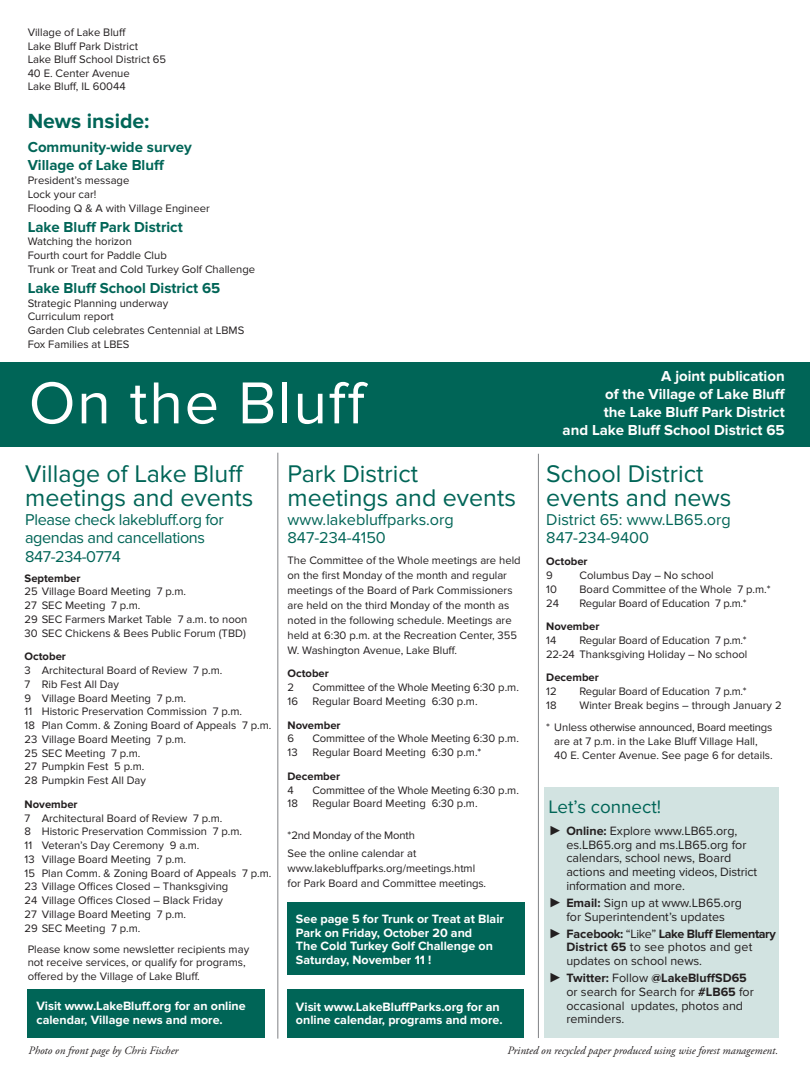
<style>
.page{position:relative;width:810px;height:1080px;background:#fff}
.page>*{position:absolute;margin:0;border:0;box-sizing:border-box;transform-origin:0 0}
.t1{font:61.25px "Proxima Nova";letter-spacing:.025em;color:#fff}
.t2{font:25px/23.8px "Proxima Nova";color:#006557}
.t3{font:700 21.25px "Proxima Nova";color:#006557}
.t4{font:18.75px "Proxima Nova";color:#006557}
.t5{font:16.25px/18.8px "Proxima Nova";letter-spacing:-.015em;color:#006557}
.t6{font:700 15px/18px "Proxima Nova";color:#fff;text-align:right}
.t7{font:700 15px/18.8px "Proxima Nova";color:#006557}
.t8{font:12.5px/13.8px "Proxima Nova";color:#231f20}
.t9{font:700 12.5px/13.8px "Proxima Nova";color:#fff}
.t10{font:11.25px/13.8px "Proxima Nova";color:#231f20}
.t11{font:italic 11.25px "Adobe Garamond Pro";color:#231f20}
.t12{font:700 11.25px "Proxima Nova";color:#231f20}
.s1{font-family:"PI Xymbols Boxn Lines";font-size:13.12px}
.s2{font-weight:700}
</style>
<div class="page">
<div style="left:287px;top:989px;width:237px;height:49px;background:#006557"></div>
<div style="left:0;top:362px;width:809px;height:84px;background:#006557"></div>
<hr style="left:278px;top:453px;width:1px;height:586px;background:#808285">
<hr style="left:538px;top:454px;width:1px;height:584px;background:#808285">
<div style="left:27px;top:989px;width:238px;height:49px;background:#006557"></div>
<div style="left:545px;top:788px;width:234px;height:250px;background:#d2e3e1"></div>
<div style="left:287px;top:903px;width:237px;height:72px;background:#006557"></div>
<p class="t10" style="left:28px;top:26px;width:140px">Village of Lake Bluff<br>Lake Bluff Park District<br>Lake Bluff School District 65<br>40 E. Center Avenue<br>Lake Bluff, IL 60044</p>
<h3 class="t3" style="left:28px;top:109px;width:123px">News inside:</h3>
<h3 class="t7" style="left:28px;top:138px;width:166px">Community-wide survey<br>Village of Lake Bluff</h3>
<p class="t10" style="left:28px;top:174px;width:184px">President’s message<br>Lock your car!<br>Flooding Q &amp; A with Village Engineer</p>
<h3 class="t7" style="left:28px;top:218px;width:157px">Lake Bluff Park District</h3>
<p class="t10" style="left:28px;top:235px;width:229px">Watching the horizon<br>Fourth court for Paddle Club<br>Trunk or Treat and Cold Turkey Golf Challenge</p>
<h3 class="t7" style="left:28px;top:279px;width:194px">Lake Bluff School District 65</h3>
<p class="t10" style="left:28px;top:296px;width:218px">Strategic Planning underway<br>Curriculum report<br>Garden Club celebrates Centennial at LBMS<br>Fox Families at LBES</p>
<h1 class="t1" style="left:29px;top:368px;width:338px">On the Bluff</h1>
<h3 class="t6" style="left:563px;top:368px;width:224px">A joint publication<br>of the Village of Lake Bluff<br>the Lake Bluff Park District<br>and Lake Bluff School District 65</h3>
<h2 class="t2" style="left:25px;top:462px;width:230px">Village of Lake Bluff meetings and events</h2>
<h3 class="t5" style="left:25px;top:510px;width:200px">Please check lakebluff.org for agendas and cancellations<br>847-234-0774</h3>
<p class="t12" style="left:25px;top:571px;width:58px">September</p>
<p class="t10" style="left:25px;top:585px;width:224px">25 Village Board Meeting 7 p.m.<br>27 SEC Meeting 7 p.m.<br>29 SEC Farmers Market Table 7 a.m. to noon<br>30 SEC Chickens &amp; Bees Public Forum (TBD)</p>
<p class="t12" style="left:25px;top:650px;width:43px">October</p>
<p class="t10" style="left:25px;top:664px;width:248px">3 Architectural Board of Review 7 p.m.<br>7 Rib Fest All Day<br>9 Village Board Meeting 7 p.m.<br>11 Historic Preservation Commission 7 p.m.<br>18 Plan Comm. &amp; Zoning Board of Appeals 7 p.m.<br>23 Village Board Meeting 7 p.m.<br>25 SEC Meeting 7 p.m.<br>27 Pumpkin Fest 5 p.m.<br>28 Pumpkin Fest All Day</p>
<p class="t12" style="left:25px;top:798px;width:55px">November</p>
<p class="t10" style="left:25px;top:811px;width:248px">7 Architectural Board of Review 7 p.m.<br>8 Historic Preservation Commission 7 p.m.<br>11 Veteran’s Day Ceremony 9 a.m.<br>13 Village Board Meeting 7 p.m.<br>15 Plan Comm. &amp; Zoning Board of Appeals 7 p.m.<br>23 Village Offices Closed – Thanksgiving<br>24 Village Offices Closed – Black Friday<br>27 Village Board Meeting 7 p.m.<br>29 SEC Meeting 7 p.m.</p>
<p class="t10" style="left:28px;top:942px;width:223px">Please know some newsletter recipients may not receive services, or qualify for programs, offered by the Village of Lake Bluff.</p>
<p class="t9" style="left:36px;top:1000px;width:211px">Visit www.LakeBluff.org for an online calendar, Village news and more.</p>
<h2 class="t2" style="left:288px;top:462px;width:230px">Park District meetings and events</h2>
<h3 class="t5" style="left:288px;top:510px;width:168px">www.lakebluffparks.org<br>847-234-4150</h3>
<p class="t10" style="left:288px;top:553px;width:235px;line-height:15px">The Committee of the Whole meetings are held on the first Monday of the month and regular meetings of the Board of Park Commissioners are held on the third Monday of the month as noted in the following schedule. Meetings are held at 6:30 p.m. at the Recreation Center, 355<br>W. Washington Avenue, Lake Bluff.</p>
<p class="t12" style="left:288px;top:667px;width:43px">October</p>
<p class="t10" style="left:288px;top:681px;width:8px">2</p>
<p class="t10" style="left:313px;top:681px;width:208px">Committee of the Whole Meeting 6:30 p.m.</p>
<p class="t10" style="left:288px;top:695px;width:12px">16</p>
<p class="t10" style="left:313px;top:695px;width:167px">Regular Board Meeting 6:30 p.m.</p>
<p class="t12" style="left:288px;top:718px;width:55px">November</p>
<p class="t10" style="left:288px;top:732px;width:8px">6</p>
<p class="t10" style="left:313px;top:732px;width:208px">Committee of the Whole Meeting 6:30 p.m.</p>
<p class="t10" style="left:288px;top:746px;width:12px">13</p>
<p class="t10" style="left:313px;top:746px;width:170px">Regular Board Meeting 6:30 p.m.*</p>
<p class="t12" style="left:288px;top:770px;width:54px">December</p>
<p class="t10" style="left:288px;top:783px;width:8px">4</p>
<p class="t10" style="left:313px;top:783px;width:208px">Committee of the Whole Meeting 6:30 p.m.</p>
<p class="t10" style="left:288px;top:797px;width:12px">18</p>
<p class="t10" style="left:313px;top:797px;width:167px">Regular Board Meeting 6:30 p.m.</p>
<p class="t10" style="left:288px;top:826px;width:130px;line-height:18.6px">*2nd Monday of the Month<br>See the online calendar at</p>
<p class="t10" style="left:288px;top:861px;width:200px;line-height:15px">www.lakebluffparks.org/meetings.html for Park Board and Committee meetings.</p>
<p class="t9" style="left:296px;top:912px;width:210px">See page 5 for Trunk or Treat at Blair<br>Park on Friday, October 20 and<br>The Cold Turkey Golf Challenge on<br>Saturday, November 11 !</p>
<p class="t9" style="left:296px;top:1000px;width:208px">Visit www.LakeBluffParks.org for an online calendar, programs and more.</p>
<h2 class="t2" style="left:546px;top:462px;width:187px">School District events and news</h2>
<h3 class="t5" style="left:546px;top:510px;width:186px">District 65: www.LB65.org<br>847-234-9400</h3>
<p class="t12" style="left:546px;top:555px;width:43px">October</p>
<p class="t10" style="left:546px;top:569px;width:8px">9</p>
<p class="t10" style="left:580px;top:569px;width:136px">Columbus Day – No school</p>
<p class="t10" style="left:546px;top:582px;width:12px">10</p>
<p class="t10" style="left:580px;top:582px;width:193px">Board Committee of the Whole 7 p.m.*</p>
<p class="t10" style="left:546px;top:596px;width:14px">24</p>
<p class="t10" style="left:580px;top:596px;width:169px">Regular Board of Education 7 p.m.*</p>
<p class="t12" style="left:546px;top:620px;width:55px">November</p>
<p class="t10" style="left:546px;top:634px;width:12px">14</p>
<p class="t10" style="left:546px;top:634px;width:203px;text-align:right">Regular Board of Education 7 p.m.*<br>22-24 Thanksgiving Holiday – No school</p>
<p class="t12" style="left:546px;top:671px;width:54px">December</p>
<p class="t10" style="left:546px;top:685px;width:12px">12</p>
<p class="t10" style="left:580px;top:685px;width:169px">Regular Board of Education 7 p.m.*</p>
<p class="t10" style="left:546px;top:699px;width:12px">18</p>
<p class="t10" style="left:546px;top:694px;width:237px;line-height:22.4px;text-indent:33px">Winter Break begins – through January 2 * Unless otherwise announced, Board meetings</p>
<p class="t10" style="left:554px;top:735px;width:220px">are at 7 p.m. in the Lake Bluff Village Hall,<br>40 E. Center Avenue. See page 6 for details.</p>
<h3 class="t4" style="left:548px;top:796px;width:114px">Let’s connect!</h3>
<p class="t8" style="left:566px;top:824px;width:192px;text-indent:-18px"><span class="s1">$</span> <span class="s2">Online:</span> Explore www.LB65.org, es.LB65.org and ms.LB65.org for calendars, school news, Board actions and meeting videos, District information and more.</p>
<p class="t8" style="left:548px;top:896px;width:195px;text-align:center"><span class="s1">$</span> <span class="s2">Email:</span> Sign up at www.LB65.org for Superintendent’s updates</p>
<p class="t8" style="left:566px;top:927px;width:211px;text-indent:-18px"><span class="s1">$</span> <span class="s2">Facebook:</span> “Like” <span class="s2">Lake Bluff Elementary<br>District 65</span> to see photos and get updates on school news.</p>
<p class="t8" style="left:566px;top:971px;width:189px;text-indent:-18px"><span class="s1">$</span> <span class="s2">Twitter:</span> Follow <span class="s2">@LakeBluffSD65 </span>or search for Search for <span class="s2">#LB65</span> for occasional updates, photos and reminders.</p>
<p class="t11" style="left:29px;top:1046px;width:151px">Photo on front page by Chris Fischer</p>
<p class="t11" style="left:507px;top:1046px;width:272px">Printed on recycled paper produced using wise forest management.</p>
</div>
